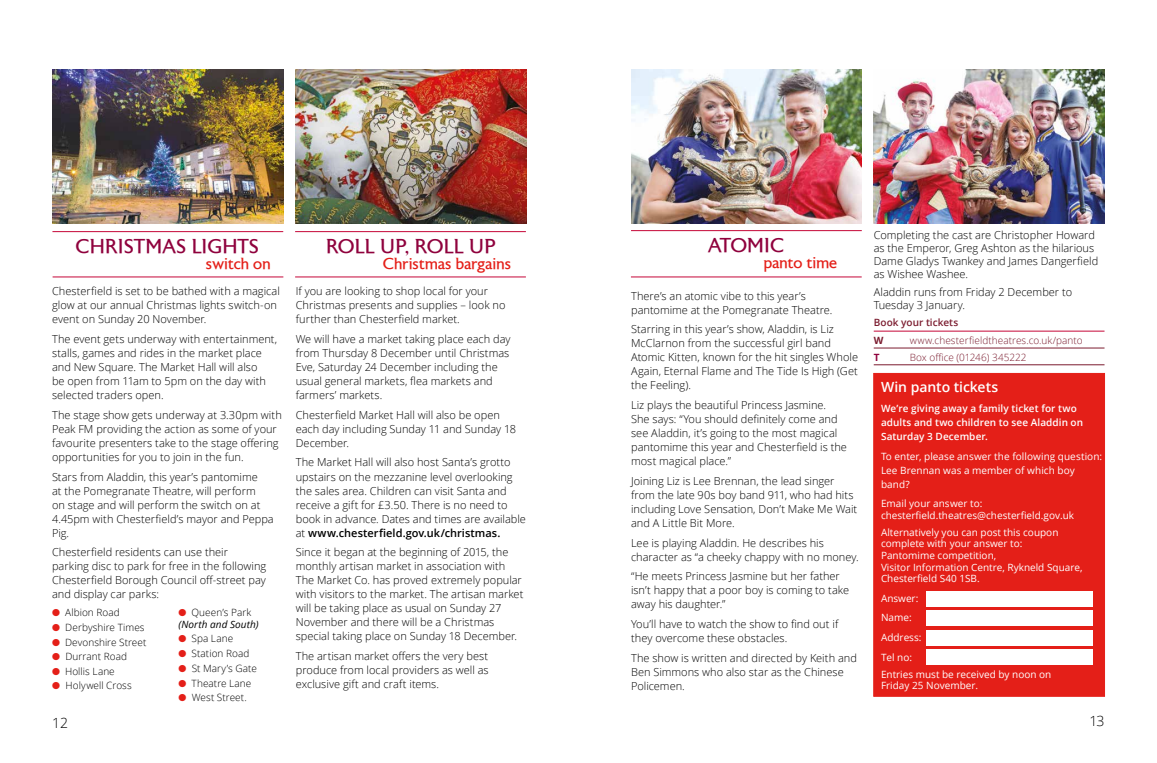
<style>
.page{position:relative;width:1157px;height:763px;background:#fff}
.page>*{position:absolute;margin:0;border:0;box-sizing:border-box;transform-origin:0 0}
.t1{font:20px "Astoria Roman";letter-spacing:-.02em;color:#8f023d}
.t2{font:16px "Astoria Roman";letter-spacing:-.02em;color:#e41f18}
.t3{font:600 14px "Open Sans";letter-spacing:-.005em;color:#fff}
.t4{font:300 14px "Open Sans";color:#000}
.t5{font:300 11px/14px "Open Sans";color:#000}
.t6{font:10px/11.5px "Open Sans";color:#fff}
.t7{font:300 10px "Open Sans";letter-spacing:.005em;color:#000}
.t8{font:600 10px/14px "Open Sans";letter-spacing:.005em;color:#fff}
.t9{font:300 10px "Open Sans";letter-spacing:.005em;color:#7b1c2f}
.t10{font:italic 10px/12px "Open Sans";letter-spacing:.01em;color:#000}
.t11{font:600 10px "Open Sans";letter-spacing:.005em;color:#7b1c2f}
.t12{font:700 10px "Open Sans";color:#7b1c2f}
.t13{font:700 10px "Open Sans";color:#8f023d}
.s1{color:#e41f18}
.s2{font-weight:300;font-style:normal}
.s3{font-weight:600}
</style>
<div class="page">
<img style="left:53px;top:69px;width:230px;height:154px">
<img style="left:295px;top:69px;width:231px;height:154px">
<hr style="left:52px;top:231px;width:231px;height:1px;background:#c50637">
<hr style="left:295px;top:231px;width:231px;height:1px;background:#c50637">
<hr style="left:53px;top:276px;width:230px;height:1px;background:#c50637">
<hr style="left:295px;top:276px;width:231px;height:1px;background:#c50637">
<div style="left:873px;top:373px;width:232px;height:323px;background:#e41f18;border:1px solid #e41f18"></div>
<img style="left:631px;top:69px;width:230px;height:154px">
<img style="left:873px;top:69px;width:231px;height:154px">
<hr style="left:631px;top:230px;width:230px;height:1px;background:#c50637">
<hr style="left:631px;top:276px;width:230px;height:1px;background:#c50637">
<div style="left:926px;top:591px;width:166px;height:16px;background:#fff"></div>
<div style="left:926px;top:610px;width:166px;height:16px;background:#fff"></div>
<div style="left:926px;top:630px;width:166px;height:15px;background:#fff"></div>
<div style="left:926px;top:649px;width:166px;height:16px;background:#fff"></div>
<hr style="left:873px;top:331px;width:231px;height:1px;background:#c50637">
<hr style="left:873px;top:348px;width:231px;height:1px;background:#7b1c2f">
<hr style="left:873px;top:364px;width:231px;height:1px;background:#7b1c2f">
<h1 class="t1" style="left:76px;top:235px;width:185px">CHRISTMAS LIGHTS</h1>
<h2 class="t2" style="left:206px;top:254px;width:66px">switch on</h2>
<p class="t5" style="left:52px;top:284px;width:229px">Chesterfield is set to be bathed with a magical glow at our annual Christmas lights switch-on event on Sunday 20 November.</p>
<p class="t5" style="left:52px;top:332px;width:227px">The event gets underway with entertainment, stalls, games and rides in the market place and New Square. The Market Hall will also<br>be open from 11am to 5pm on the day with selected traders open.</p>
<p class="t5" style="left:52px;top:407px;width:231px">The stage show gets underway at 3.30pm with Peak FM providing the action as some of your favourite presenters take to the stage offering opportunities for you to join in the fun.</p>
<p class="t5" style="left:52px;top:469px;width:223px">Stars from Aladdin, this year’s pantomime<br>at the Pomegranate Theatre, will perform<br>on stage and will perform the switch on at 4.45pm with Chesterfield’s mayor and Peppa Pig.</p>
<p class="t5" style="left:52px;top:545px;width:216px">Chesterfield residents can use their parking disc to park for free in the following Chesterfield Borough Council off-street pay and display car parks:</p>
<p class="t7" style="left:52px;top:605px;width:69px"><span class="s1">●</span> Albion Road</p>
<p class="t7" style="left:52px;top:620px;width:94px"><span class="s1">●</span> Derbyshire Times</p>
<p class="t7" style="left:52px;top:635px;width:96px"><span class="s1">●</span> Devonshire Street</p>
<p class="t7" style="left:52px;top:650px;width:77px"><span class="s1">●</span> Durrant Road</p>
<p class="t7" style="left:52px;top:664px;width:64px"><span class="s1">●</span> Hollis Lane</p>
<p class="t7" style="left:52px;top:678px;width:81px"><span class="s1">●</span> Holywell Cross</p>
<p class="t10" style="left:178px;top:605px;width:82px"><span class="s1">●</span> <span class="s2">Queen’s Park </span>(North and South)</p>
<p class="t7" style="left:178px;top:632px;width:56px"><span class="s1">●</span> Spa Lane</p>
<p class="t7" style="left:178px;top:646px;width:72px"><span class="s1">●</span> Station Road</p>
<p class="t7" style="left:178px;top:661px;width:80px"><span class="s1">●</span> St Mary’s Gate</p>
<p class="t7" style="left:178px;top:676px;width:74px"><span class="s1">●</span> Theatre Lane</p>
<p class="t7" style="left:178px;top:690px;width:70px"><span class="s1">●</span> West Street.</p>
<h1 class="t1" style="left:326px;top:235px;width:172px">ROLL UP, ROLL UP</h1>
<h2 class="t2" style="left:383px;top:254px;width:130px">Christmas bargains</h2>
<p class="t5" style="left:296px;top:284px;width:211px">If you are looking to shop local for your<br>Christmas presents and supplies – look no further than Chesterfield market.</p>
<p class="t5" style="left:296px;top:332px;width:216px">We will have a market taking place each day from Thursday 8 December until Christmas Eve, Saturday 24 December including the usual general markets, flea markets and farmers’ markets.</p>
<p class="t5" style="left:296px;top:407px;width:222px">Chesterfield Market Hall will also be open each day including Sunday 11 and Sunday 18<br>December.</p>
<p class="t5" style="left:296px;top:455px;width:232px">The Market Hall will also host Santa’s grotto upstairs on the mezzanine level overlooking the sales area. Children can visit Santa and receive a gift for £3.50. There is no need to book in advance. Dates and times are available at <span class="s3">www.chesterfield.gov.uk/christmas.</span></p>
<p class="t5" style="left:296px;top:545px;width:229px">Since it began at the beginning of 2015, the monthly artisan market in association with The Market Co. has proved extremely popular with visitors to the market. The artisan market will be taking place as usual on Sunday 27<br>November and there will be a Christmas special taking place on Sunday 18 December.</p>
<p class="t5" style="left:296px;top:648px;width:194px;text-align:justify">The artisan market offers the very best produce from local providers as well as exclusive gift and craft items.</p>
<h1 class="t1" style="left:708px;top:234px;width:78px">ATOMIC</h1>
<h2 class="t2" style="left:763px;top:253px;width:76px">panto time</h2>
<p class="t5" style="left:631px;top:288px;width:203px">There’s an atomic vibe to this year’s pantomime at the Pomegranate Theatre.</p>
<p class="t5" style="left:631px;top:322px;width:228px">Starring in this year’s show, Aladdin, is Liz McClarnon from the successful girl band Atomic Kitten, known for the hit singles Whole Again, Eternal Flame and The Tide Is High (Get the Feeling).</p>
<p class="t5" style="left:631px;top:398px;width:217px">Liz plays the beautiful Princess Jasmine.<br>She says: “You should definitely come and see Aladdin, it’s going to the most magical pantomime this year and Chesterfield is the most magical place.”</p>
<p class="t5" style="left:631px;top:473px;width:228px">Joining Liz is Lee Brennan, the lead singer from the late 90s boy band 911, who had hits including Love Sensation, Don’t Make Me Wait and A Little Bit More.</p>
<p class="t5" style="left:631px;top:535px;width:229px">Lee is playing Aladdin. He describes his character as “a cheeky chappy with no money.</p>
<p class="t5" style="left:631px;top:569px;width:219px">“He meets Princess Jasmine but her father isn’t happy that a poor boy is coming to take away his daughter.”</p>
<p class="t5" style="left:631px;top:616px;width:209px">You’ll have to watch the show to find out if they overcome these obstacles.</p>
<p class="t5" style="left:631px;top:650px;width:227px">The show is written and directed by Keith and<br>Ben Simmons who also star as the Chinese<br>Policemen.</p>
<p class="t5" style="left:873px;top:228px;width:226px;line-height:13px">Completing the cast are Christopher Howard as the Emperor, Greg Ashton as the hilarious Dame Gladys Twankey and James Dangerfield as Wishee Washee.</p>
<p class="t5" style="left:873px;top:285px;width:200px;line-height:13px">Aladdin runs from Friday 2 December to<br>Tuesday 3 January.</p>
<p class="t11" style="left:873px;top:316px;width:86px">Book your tickets</p>
<p class="t12" style="left:873px;top:333px;width:11px">W</p>
<p class="t9" style="left:909px;top:333px;width:174px">www.chesterfieldtheatres.co.uk/panto</p>
<p class="t13" style="left:873px;top:350px;width:7px">T</p>
<p class="t9" style="left:909px;top:350px;width:118px">Box office (01246) 345222</p>
<p class="t3" style="left:881px;top:377px;width:119px">Win panto tickets</p>
<p class="t8" style="left:881px;top:401px;width:204px">We’re giving away a family ticket for two adults and two children to see Aladdin on<br>Saturday 3 December.</p>
<p class="t6" style="left:881px;top:448px;width:223px;line-height:14px">To enter, please answer the following question:<br>Lee Brennan was a member of which boy band?</p>
<p class="t6" style="left:881px;top:497px;width:195px">Email your answer to: chesterfield.theatres@chesterfield.gov.uk</p>
<p class="t6" style="left:881px;top:526px;width:203px">Alternatively you can post this coupon complete with your answer to:<br>Pantomime competition,<br>Visitor Information Centre, Rykneld Square,<br>Chesterfield S40 1SB.</p>
<p class="t6" style="left:881px;top:588px;width:42px;line-height:19.7px">Answer:<br>Name:<br>Address:<br>Tel no:</p>
<p class="t6" style="left:881px;top:668px;width:172px">Entries must be received by noon on<br>Friday 25 November.</p>
<p class="t4" style="left:52px;top:712px;width:17px">12</p>
<p class="t4" style="left:1089px;top:711px;width:16px">13</p>
</div>
